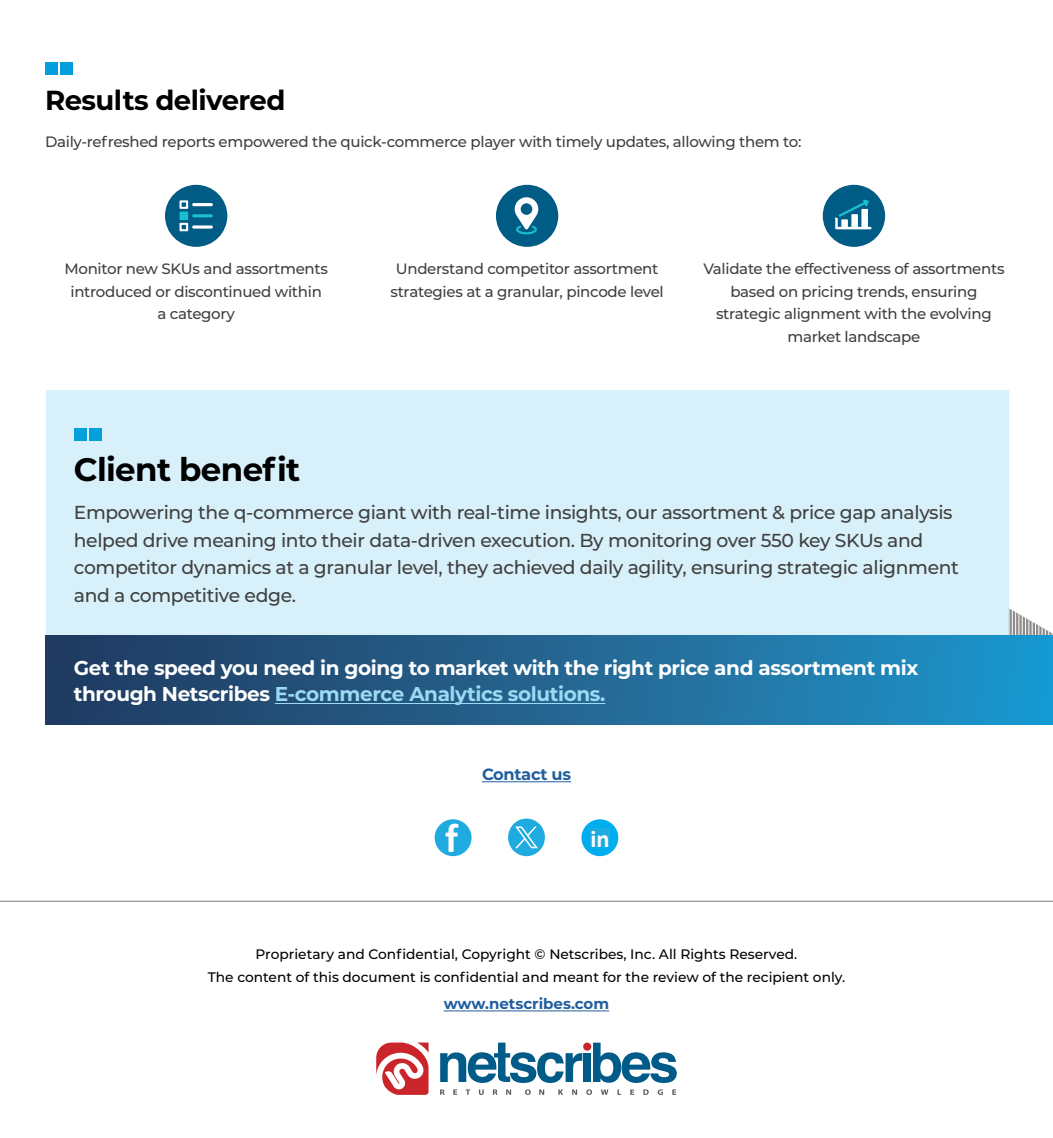
<style>
.page{position:relative;width:1053px;height:1138px;background:#fff}
.page>*{position:absolute;margin:0;border:0;box-sizing:border-box;transform-origin:0 0}
.t1{font:700 41.25px "Calibri";color:#fff}
.t2{font:700 32.5px "Montserrat";letter-spacing:-.02em;color:#000}
.t3{font:700 27.5px "Montserrat";letter-spacing:-.02em;color:#000}
.t4{font:700 24.38px "Calibri";color:#fff}
.t5{font:700 20px/26.2px "Montserrat";letter-spacing:-.02em;color:#fff}
.t6{font:500 18.75px/27.5px "Montserrat";letter-spacing:-.02em;color:#404040}
.t7{font:700 16.25px "Montserrat";letter-spacing:-.02em;color:#215e9e}
.t8{font:500 15px/22.5px "Montserrat";letter-spacing:-.02em;color:#404040;text-align:center}
.t9{font:700 15px "Montserrat";color:#215e9e}
.t10{font:500 13.75px/22.5px "Montserrat";color:#000;text-align:center}
.s1{color:#9bdaf3}
</style>
<div class="page">
<div style="left:46px;top:390px;width:962px;height:246px;background:#d7f0f9"></div>
<svg style="left:1009px;top:608px;width:42px;height:28px"></svg>
<hr style="left:1011px;top:608px;width:1px;height:47px;background:#fff">
<hr style="left:1015px;top:608px;width:1px;height:47px;background:#fff">
<hr style="left:1018px;top:608px;width:1px;height:47px;background:#fff">
<hr style="left:1021px;top:608px;width:1px;height:47px;background:#fff">
<hr style="left:1025px;top:608px;width:1px;height:47px;background:#fff">
<hr style="left:1028px;top:608px;width:1px;height:47px;background:#fff">
<hr style="left:1031px;top:608px;width:1px;height:47px;background:#fff">
<hr style="left:1035px;top:608px;width:1px;height:47px;background:#fff">
<hr style="left:1038px;top:608px;width:1px;height:47px;background:#fff">
<hr style="left:1048px;top:608px;width:1px;height:47px;background:#fff">
<hr style="left:1044px;top:608px;width:1px;height:47px;background:#fff">
<hr style="left:1041px;top:608px;width:1px;height:47px;background:#fff">
<hr style="left:444px;top:1010px;width:165px;height:1px;background:#215e9e">
<svg style="left:440px;top:1089px;width:4px;height:5px"></svg>
<svg style="left:453px;top:1089px;width:4px;height:5px"></svg>
<svg style="left:465px;top:1089px;width:5px;height:5px"></svg>
<svg style="left:479px;top:1089px;width:4px;height:5px"></svg>
<svg style="left:493px;top:1089px;width:4px;height:5px"></svg>
<svg style="left:506px;top:1089px;width:5px;height:5px"></svg>
<svg style="left:525px;top:1089px;width:5px;height:5px"></svg>
<svg style="left:539px;top:1089px;width:5px;height:5px"></svg>
<svg style="left:558px;top:1089px;width:5px;height:5px"></svg>
<svg style="left:572px;top:1089px;width:5px;height:5px"></svg>
<svg style="left:586px;top:1089px;width:6px;height:5px"></svg>
<svg style="left:600px;top:1089px;width:8px;height:5px"></svg>
<svg style="left:617px;top:1089px;width:4px;height:5px"></svg>
<svg style="left:630px;top:1089px;width:4px;height:5px"></svg>
<svg style="left:643px;top:1089px;width:5px;height:5px"></svg>
<svg style="left:657px;top:1089px;width:6px;height:5px"></svg>
<svg style="left:672px;top:1089px;width:4px;height:5px"></svg>
<svg style="left:376px;top:1042px;width:52px;height:52px"></svg>
<svg style="left:440px;top:1042px;width:142px;height:40px"></svg>
<div style="left:583px;top:1053px;width:8px;height:28px;background:#005b88"></div>
<svg style="left:593px;top:1042px;width:83px;height:40px"></svg>
<div style="left:583px;top:1042px;width:8px;height:8px;background:#ca252b;border-radius:50%"></div>
<hr style="left:0;top:900px;width:1052px;height:1px;background:#939598">
<div style="left:46px;top:636px;width:1006px;height:89px;background:linear-gradient(to right,#24375b,#1f95cb)"></div>
<hr style="left:275px;top:703px;width:330px;height:1px;background:#9bdaf3">
<div style="left:74px;top:428px;width:12px;height:13px;background:#049fdb"></div>
<div style="left:89px;top:428px;width:13px;height:13px;background:#049fdb"></div>
<div style="left:434px;top:819px;width:37px;height:37px;background:#1fabe0;border-radius:50%"></div>
<div style="left:581px;top:819px;width:37px;height:37px;background:#00aeef;border-radius:50%"></div>
<div style="left:590px;top:828px;width:19px;height:18px;background:#1fabe0"></div>
<div style="left:508px;top:818px;width:37px;height:38px;background:#1fabe0;border-radius:50%"></div>
<svg style="left:515px;top:826px;width:23px;height:22px"></svg>
<hr style="left:482px;top:781px;width:89px;height:1px;background:#215e9e">
<div style="left:45px;top:62px;width:12px;height:13px;background:#049fdb"></div>
<div style="left:60px;top:62px;width:13px;height:13px;background:#049fdb"></div>
<div style="left:165px;top:185px;width:62px;height:62px;background:#005c85;border-radius:50%"></div>
<div style="left:496px;top:185px;width:62px;height:62px;background:#005c85;border-radius:50%"></div>
<div style="left:822px;top:185px;width:63px;height:62px;background:#005c85;border-radius:50%"></div>
<svg style="left:179px;top:200px;width:9px;height:9px"></svg>
<hr style="left:192px;top:203px;width:21px;height:3px;background:#fff;border-radius:2px">
<div style="left:179px;top:211px;width:9px;height:9px;background:#1abfd1"></div>
<hr style="left:192px;top:214px;width:21px;height:3px;background:#1abfd1;border-radius:2px">
<svg style="left:179px;top:223px;width:9px;height:8px"></svg>
<svg style="left:192px;top:225px;width:21px;height:4px"></svg>
<svg style="left:835px;top:199px;width:36px;height:30px"></svg>
<svg style="left:514px;top:197px;width:24px;height:37px"></svg>
<h3 class="t3" style="left:45px;top:80px;width:242px">Results delivered</h3>
<p class="t8" style="left:45px;top:129px;width:758px">Daily-refreshed reports empowered the quick-commerce player with timely updates, allowing them to:</p>
<p class="t8" style="left:64px;top:257px;width:265px">Monitor new SKUs and assortments introduced or discontinued within a category</p>
<p class="t8" style="left:390px;top:257px;width:275px">Understand competitor assortment strategies at a granular, pincode level</p>
<p class="t8" style="left:703px;top:257px;width:302px">Validate the effectiveness of assortments based on pricing trends, ensuring strategic alignment with the evolving market landscape</p>
<h2 class="t2" style="left:74px;top:446px;width:228px">Client benefit</h2>
<p class="t6" style="left:74px;top:498px;width:886px">Empowering the q-commerce giant with real-time insights, our assortment &amp; price gap analysis helped drive meaning into their data-driven execution. By monitoring over 550 key SKUs and competitor dynamics at a granular level, they achieved daily agility, ensuring strategic alignment and a competitive edge.</p>
<h3 class="t5" style="left:74px;top:654px;width:846px">Get the speed you need in going to market with the right price and assortment mix through Netscribes <span class="s1">E-commerce Analytics solutions.</span></h3>
<p class="t7" style="left:482px;top:762px;width:90px">Contact us</p>
<h1 class="t1" style="left:445px;top:809px;width:15px">f</h1>
<h3 class="t4" style="left:590px;top:821px;width:21px">in</h3>
<p class="t10" style="left:208px;top:942px;width:639px">Proprietary and Confidential, Copyright © Netscribes, Inc. All Rights Reserved.<br>The content of this document is confidential and meant for the review of the recipient only.</p>
<p class="t9" style="left:444px;top:993px;width:167px">www.netscribes.com</p>
</div>
